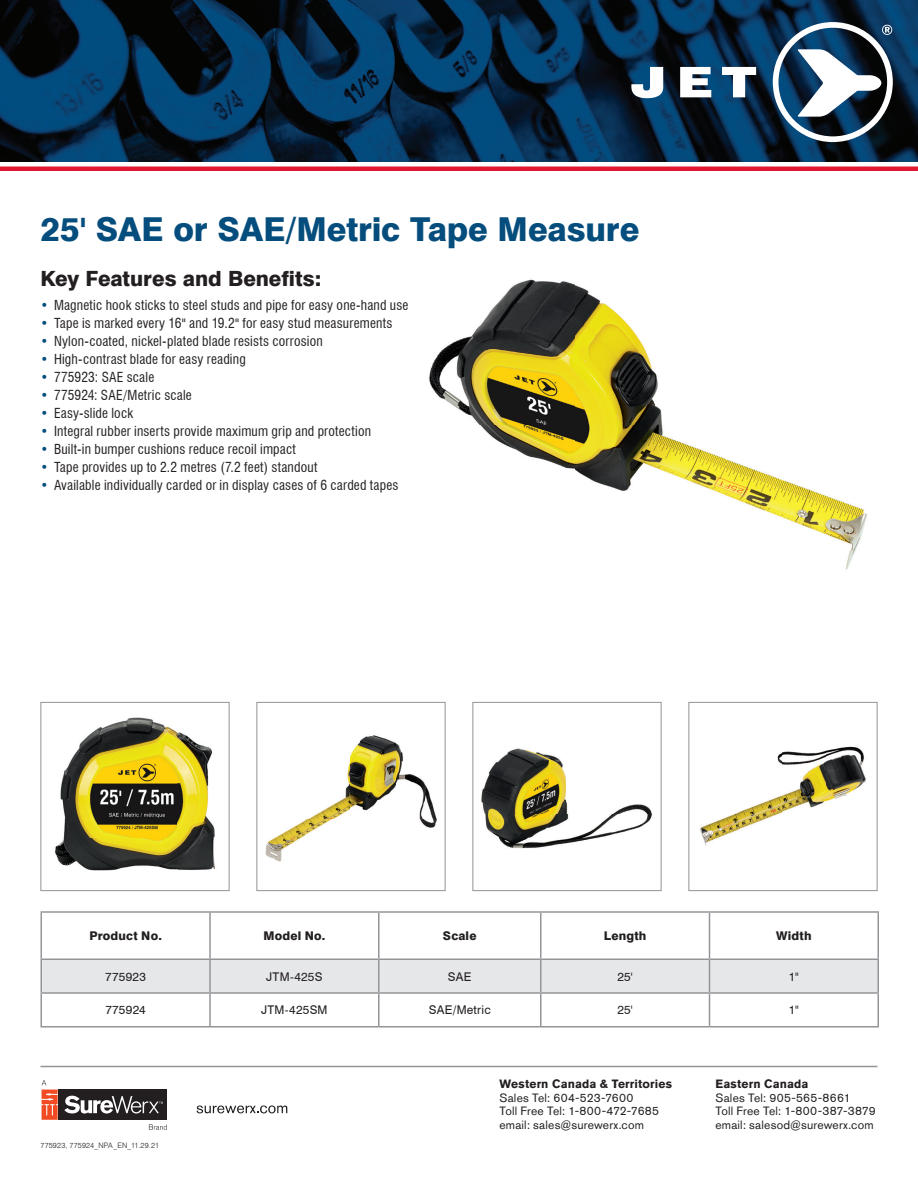
<style>
.page{position:relative;width:918px;height:1188px;background:#fff}
.page>*{position:absolute;margin:0;border:0;box-sizing:border-box;transform-origin:0 0}
.t1{font:800 33px "Swiss 721 BT";letter-spacing:-.005em;color:#044d7c}
.t2{font:800 21px "Swiss 721 BT";color:#231f20}
.t3{font:condensed 13.5px "Swiss 721 BT";letter-spacing:.015em;color:#231f20}
.t4{font:12px/13.5px "Akzidenz Grotesk Std";letter-spacing:.015em;color:#231f20}
.t5{font:12px "Swiss 721 BT";letter-spacing:.02em;color:#231f20}
.t6{font:700 12px "Akzidenz Grotesk Std";letter-spacing:.01em;color:#231f20}
.t7{font:800 12px "Swiss 721 BT";letter-spacing:.015em;color:#231f20}
.t8{font:300 7.5px "Swiss 721 BT";letter-spacing:.025em;color:#231f20}
.s1{color:#044d7c}
</style>
<div class="page">
<img style="left:0;top:0;width:918px;height:162px">
<svg style="left:631px;top:67px;width:32px;height:31px"></svg>
<svg style="left:680px;top:67px;width:31px;height:30px"></svg>
<svg style="left:722px;top:67px;width:34px;height:30px"></svg>
<svg style="left:773px;top:22px;width:120px;height:120px"></svg>
<hr style="left:40px;top:1066px;width:838px;height:1px;background:#939598">
<div style="left:0;top:166px;width:918px;height:5px;background:#e01931"></div>
<img style="left:429px;top:279px;width:438px;height:291px">
<img style="left:700px;top:746px;width:166px;height:100px">
<div style="left:688px;top:702px;width:190px;height:189px;border:1px solid #919396"></div>
<img style="left:481px;top:748px;width:172px;height:101px">
<div style="left:472px;top:702px;width:190px;height:189px;border:1px solid #919396"></div>
<img style="left:55px;top:717px;width:160px;height:154px">
<div style="left:40px;top:702px;width:190px;height:189px;border:1px solid #919396"></div>
<img style="left:265px;top:735px;width:172px;height:127px">
<div style="left:256px;top:702px;width:190px;height:189px;border:1px solid #919396"></div>
<div style="left:40px;top:1089px;width:128px;height:32px;background:linear-gradient(to bottom,#231f20,#231f20)"></div>
<div style="left:59px;top:1090px;width:108px;height:30px;background:#231f20"></div>
<svg style="left:64px;top:1096px;width:99px;height:18px"></svg>
<svg style="left:197px;top:1106px;width:90px;height:7px"></svg>
<svg style="left:149px;top:1124px;width:18px;height:6px"></svg>
<svg style="left:42px;top:1080px;width:16px;height:40px"></svg>
<svg style="left:42px;top:960px;width:836px;height:66px"></svg>
<hr style="left:40px;top:911px;width:170px;height:2px;background:#939598">
<hr style="left:40px;top:913px;width:2px;height:45px;background:#939598">
<hr style="left:210px;top:911px;width:169px;height:2px;background:#939598">
<hr style="left:209px;top:913px;width:2px;height:45px;background:#939598">
<hr style="left:379px;top:911px;width:162px;height:2px;background:#939598">
<hr style="left:378px;top:913px;width:2px;height:45px;background:#939598">
<hr style="left:541px;top:911px;width:169px;height:2px;background:#939598">
<hr style="left:540px;top:913px;width:2px;height:45px;background:#939598">
<hr style="left:710px;top:911px;width:169px;height:2px;background:#939598">
<hr style="left:709px;top:913px;width:1px;height:45px;background:#939598">
<hr style="left:878px;top:913px;width:1px;height:45px;background:#939598">
<hr style="left:40px;top:958px;width:170px;height:2px;background:#939598">
<hr style="left:210px;top:958px;width:169px;height:2px;background:#939598">
<hr style="left:379px;top:958px;width:162px;height:2px;background:#939598">
<hr style="left:541px;top:958px;width:169px;height:2px;background:#939598">
<hr style="left:710px;top:958px;width:169px;height:2px;background:#939598">
<hr style="left:40px;top:960px;width:2px;height:32px;background:#939598">
<hr style="left:209px;top:960px;width:2px;height:32px;background:#939598">
<hr style="left:378px;top:960px;width:2px;height:32px;background:#939598">
<hr style="left:540px;top:960px;width:2px;height:32px;background:#939598">
<hr style="left:709px;top:960px;width:1px;height:32px;background:#939598">
<hr style="left:878px;top:960px;width:1px;height:32px;background:#939598">
<hr style="left:40px;top:992px;width:170px;height:2px;background:#939598">
<hr style="left:40px;top:994px;width:2px;height:32px;background:#939598">
<hr style="left:210px;top:992px;width:169px;height:2px;background:#939598">
<hr style="left:209px;top:994px;width:2px;height:32px;background:#939598">
<hr style="left:379px;top:992px;width:162px;height:2px;background:#939598">
<hr style="left:378px;top:994px;width:2px;height:32px;background:#939598">
<hr style="left:541px;top:992px;width:169px;height:2px;background:#939598">
<hr style="left:540px;top:994px;width:2px;height:32px;background:#939598">
<hr style="left:710px;top:992px;width:169px;height:2px;background:#939598">
<hr style="left:709px;top:994px;width:1px;height:32px;background:#939598">
<hr style="left:878px;top:994px;width:1px;height:32px;background:#939598">
<hr style="left:40px;top:1026px;width:170px;height:2px;background:#939598">
<hr style="left:210px;top:1026px;width:169px;height:2px;background:#939598">
<hr style="left:379px;top:1026px;width:162px;height:2px;background:#939598">
<hr style="left:541px;top:1026px;width:169px;height:2px;background:#939598">
<hr style="left:710px;top:1026px;width:169px;height:2px;background:#939598">
<h1 class="t1" style="left:40px;top:209px;width:600px">25' SAE or SAE/Metric Tape Measure</h1>
<h2 class="t2" style="left:40px;top:266px;width:283px">Key Features and Benefits:</h2>
<p class="t3" style="left:40px;top:297px;width:369px"><span class="s1">•</span> Magnetic hook sticks to steel studs and pipe for easy one-hand use</p>
<p class="t3" style="left:40px;top:315px;width:354px"><span class="s1">•</span> Tape is marked every 16" and 19.2" for easy stud measurements</p>
<p class="t3" style="left:40px;top:333px;width:284px"><span class="s1">•</span> Nylon-coated, nickel-plated blade resists corrosion</p>
<p class="t3" style="left:40px;top:351px;width:207px"><span class="s1">•</span> High-contrast blade for easy reading</p>
<p class="t3" style="left:40px;top:369px;width:115px"><span class="s1">•</span> 775923: SAE scale</p>
<p class="t3" style="left:40px;top:387px;width:153px"><span class="s1">•</span> 775924: SAE/Metric scale</p>
<p class="t3" style="left:40px;top:405px;width:94px"><span class="s1">•</span> Easy-slide lock</p>
<p class="t3" style="left:40px;top:423px;width:332px"><span class="s1">•</span> Integral rubber inserts provide maximum grip and protection</p>
<p class="t3" style="left:40px;top:441px;width:257px"><span class="s1">•</span> Built-in bumper cushions reduce recoil impact</p>
<p class="t3" style="left:40px;top:459px;width:278px"><span class="s1">•</span> Tape provides up to 2.2 metres (7.2 feet) standout</p>
<p class="t3" style="left:40px;top:477px;width:360px"><span class="s1">•</span> Available individually carded or in display cases of 6 carded tapes</p>
<p class="t7" style="left:89px;top:929px;width:74px">Product No.</p>
<p class="t7" style="left:263px;top:929px;width:63px">Model No.</p>
<p class="t7" style="left:443px;top:929px;width:35px">Scale</p>
<p class="t7" style="left:604px;top:929px;width:44px">Length</p>
<p class="t7" style="left:776px;top:929px;width:37px">Width</p>
<p class="t5" style="left:105px;top:969px;width:42px">775923</p>
<p class="t5" style="left:266px;top:969px;width:58px">JTM-425S</p>
<p class="t5" style="left:448px;top:969px;width:25px">SAE</p>
<p class="t5" style="left:617px;top:969px;width:17px">25'</p>
<p class="t5" style="left:789px;top:969px;width:11px">1"</p>
<p class="t5" style="left:105px;top:1003px;width:42px">775924</p>
<p class="t5" style="left:261px;top:1003px;width:68px">JTM-425SM</p>
<p class="t5" style="left:429px;top:1003px;width:63px">SAE/Metric</p>
<p class="t5" style="left:617px;top:1003px;width:17px">25'</p>
<p class="t5" style="left:789px;top:1003px;width:11px">1"</p>
<p class="t8" style="left:40px;top:1140px;width:120px">775923, 775924_NPA_EN_11.29.21</p>
<p class="t6" style="left:500px;top:1077px;width:174px">Western Canada &amp; Territories</p>
<p class="t4" style="left:500px;top:1091px;width:161px">Sales Tel: 604-523-7600<br>Toll Free Tel: 1-800-472-7685 email: sales@surewerx.com</p>
<p class="t6" style="left:716px;top:1077px;width:95px">Eastern Canada</p>
<p class="t4" style="left:716px;top:1091px;width:162px">Sales Tel: 905-565-8661<br>Toll Free Tel: 1-800-387-3879 email: salesod@surewerx.com</p>
</div>
